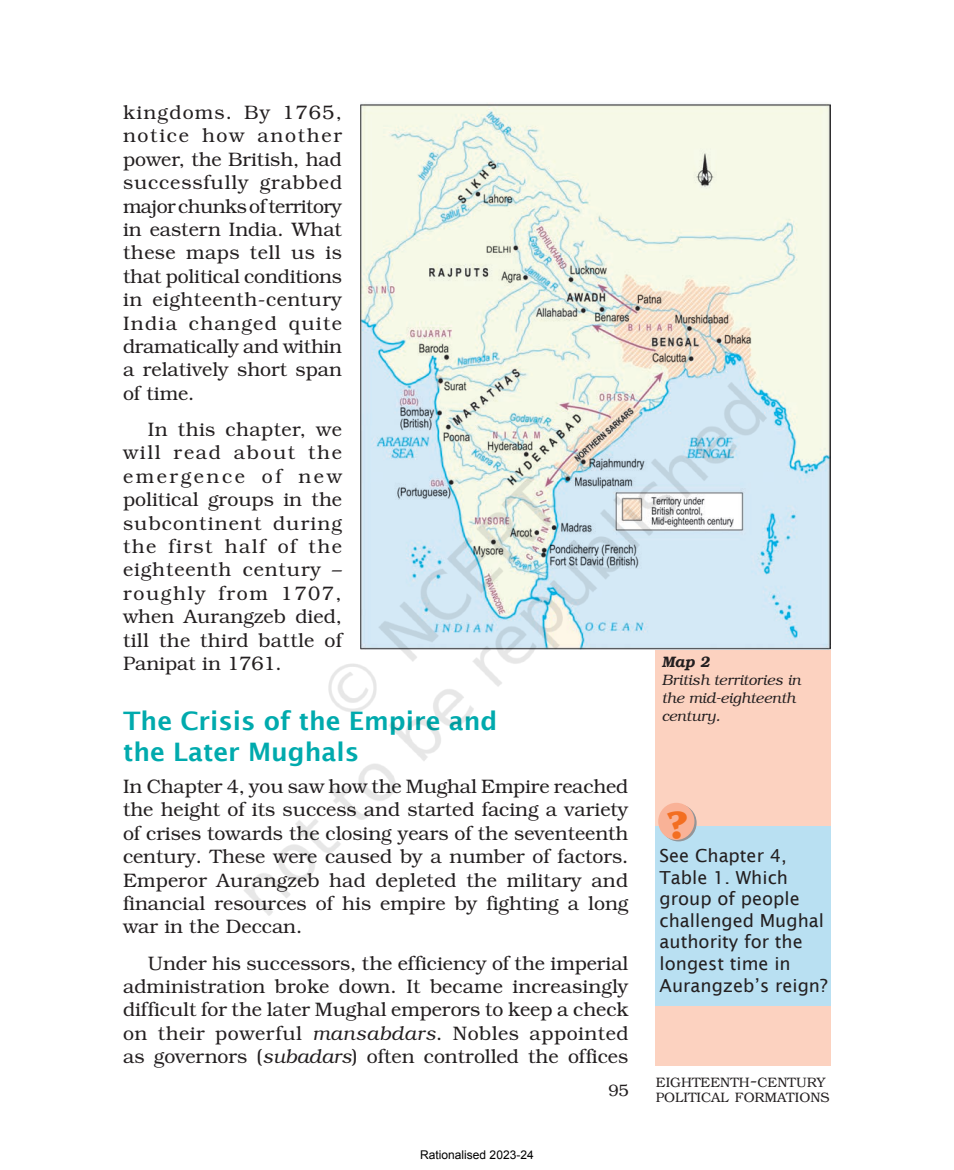
<style>
.page{position:relative;width:954px;height:1170px;background:#fff}
.page>*{position:absolute;margin:0;border:0;box-sizing:border-box;transform-origin:0 0}
.t1{font:600 25.5px/30.6px "Lucida Sans";color:#00aaad}
.t2{font:300 19.5px/23.4px "Bookman";color:#231f20;text-align:justify}
.t3{font:18px/21.6px "Lucida Sans";color:#231f20}
.t4{font:300 16.5px "Bookman";color:#231f20}
.t5{font:italic 300 15px/18px "Bookman";color:#231f20}
.t6{font:italic 600 15px "Bookman";color:#231f20}
.t7{font:300 13.65px/15px "Bookman";color:#231f20}
.t8{font:12px "Arial";color:#000}
.s1{font-style:italic}
.s2{font-size:19.5px}
</style>
<div class="page">
<img style="left:360px;top:103px;width:471px;height:963px">
<img style="left:244px;top:314px;width:538px;height:632px">
<svg style="left:667px;top:809px;width:22px;height:30px"></svg>
<p class="t2" style="left:123px;top:101px;width:221px">kingdoms. By 1765, notice how another power, the British, had successfully grabbed major chunks of territory in eastern India. What these maps tell us is that political conditions in eighteenth-century India changed quite dramatically and within a relatively short span of time.</p>
<p class="t2" style="left:123px;top:417px;width:221px;text-indent:25px">In this chapter, we will read about the emergence of new political groups in the subcontinent during the first half of the eighteenth century – roughly from 1707, when Aurangzeb died, till the third battle of Panipat in 1761.</p>
<h1 class="t1" style="left:123px;top:706px;width:376px">The Crisis of the Empire and the Later Mughals</h1>
<p class="t2" style="left:123px;top:774px;width:507px">In Chapter 4, you saw how the Mughal Empire reached the height of its success and started facing a variety of crises towards the closing years of the seventeenth century. These were caused by a number of factors.<br>Emperor Aurangzeb had depleted the military and financial resources of his empire by fighting a long war in the Deccan.</p>
<p class="t2" style="left:123px;top:951px;width:507px;text-indent:25px">Under his successors, the efficiency of the imperial administration broke down. It became increasingly difficult for the later Mughal emperors to keep a check on their powerful <span class="s1">mansabdars</span>. Nobles appointed as governors (<span class="s1">subadars</span>) often controlled the offices</p>
<p class="t6" style="left:662px;top:653px;width:50px">Map 2</p>
<p class="t5" style="left:662px;top:671px;width:141px">British territories in the mid-eighteenth century.</p>
<p class="t3" style="left:660px;top:844px;width:170px">See Chapter 4,<br>Table 1. Which group of people challenged Mughal authority for the longest time in<br>Aurangzeb’s reign?</p>
<p class="t8" style="left:420px;top:1146px;width:115px">Rationalised 2023-24</p>
<p class="t4" style="left:608px;top:1081px;width:22px">95</p>
<p class="t7" style="left:656px;top:1074px;width:175px">EIGHTEENTH<span class="s2">-</span>CENTURY<br>POLITICAL FORMATIONS</p>
</div>
